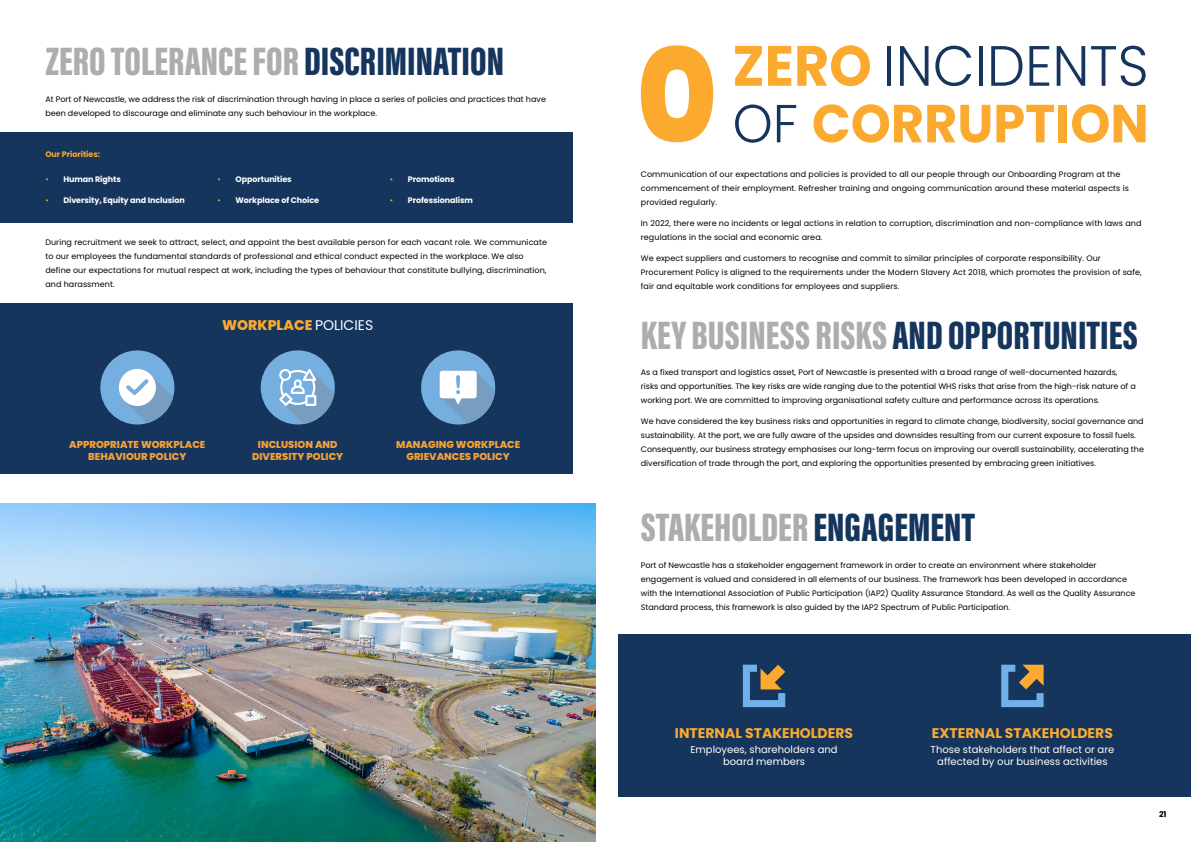
<style>
.page{position:relative;width:1191px;height:842px;background:#fff}
.page>*{position:absolute;margin:0;border:0;box-sizing:border-box;transform-origin:0 0}
.t1{font:40.8px "Acumin Variable Concept";color:#acadac}
.t2{font:700 14px "Poppins";color:#fbaa2f}
.t3{font:800 14px "Poppins";color:#fbaa2f}
.t4{font:10px/12px "Poppins";color:#fff;text-align:center}
.t5{font:800 10px/12px "Poppins";color:#f5a136;text-align:center}
.t6{font:8px/14px "Poppins";color:#000}
.t7{font:700 8px "Poppins";letter-spacing:-.01em;color:#fff}
.t8{font:700 8px "Poppins";letter-spacing:-.01em;color:#faa82e}
.t9{font:700 8px "Poppins";color:#000}
.s1{color:#16355d}
.s2{font-weight:400;color:#fbaa2f}
.s3{font-weight:400;color:#fff}
</style>
<div class="page">
<div style="left:0;top:303px;width:573px;height:171px;background:#16355d"></div>
<div style="left:0;top:132px;width:573px;height:90px;background:#16355d"></div>
<svg style="left:735px;top:46px;width:27px;height:40px"></svg>
<svg style="left:768px;top:46px;width:23px;height:40px"></svg>
<svg style="left:797px;top:45px;width:73px;height:41px"></svg>
<hr style="left:887px;top:46px;width:4px;height:40px;background:#16355d">
<svg style="left:900px;top:46px;width:28px;height:40px"></svg>
<svg style="left:935px;top:46px;width:36px;height:40px"></svg>
<svg style="left:979px;top:46px;width:3px;height:40px"></svg>
<svg style="left:991px;top:46px;width:31px;height:40px"></svg>
<svg style="left:1029px;top:46px;width:20px;height:40px"></svg>
<svg style="left:1056px;top:46px;width:29px;height:40px"></svg>
<svg style="left:1091px;top:46px;width:54px;height:40px"></svg>
<svg style="left:735px;top:104px;width:35px;height:39px"></svg>
<svg style="left:777px;top:105px;width:19px;height:37px"></svg>
<svg style="left:813px;top:104px;width:177px;height:39px"></svg>
<svg style="left:996px;top:105px;width:58px;height:37px"></svg>
<div style="left:1058px;top:105px;width:9px;height:37px;background:#fbaa2f"></div>
<svg style="left:1072px;top:104px;width:73px;height:39px"></svg>
<svg style="left:641px;top:45px;width:72px;height:97px"></svg>
<div style="left:421px;top:350px;width:74px;height:74px;background:#75afdf;border-radius:50%"></div>
<svg style="left:439px;top:371px;width:56px;height:53px"></svg>
<div style="left:261px;top:350px;width:74px;height:74px;background:#75afdf;border-radius:50%"></div>
<svg style="left:279px;top:369px;width:55px;height:55px"></svg>
<div style="left:100px;top:350px;width:74px;height:74px;background:#75afdf;border-radius:50%"></div>
<svg style="left:119px;top:368px;width:54px;height:55px"></svg>
<div style="left:618px;top:634px;width:573px;height:163px;background:#16355d"></div>
<svg style="left:743px;top:665px;width:42px;height:42px"></svg>
<svg style="left:1001px;top:665px;width:42px;height:42px"></svg>
<img style="left:0;top:504px;width:595px;height:338px">
<h1 class="t1" style="left:45px;top:33px;width:460px">ZERO TOLERANCE FOR <span class="s1">DISCRIMINATION</span></h1>
<p class="t6" style="left:45px;top:92px;width:502px">At Port of Newcastle, we address the risk of discrimination through having in place a series of policies and practices that have been developed to discourage and eliminate any such behaviour in the workplace.</p>
<p class="t8" style="left:45px;top:150px;width:56px">Our Priorities:</p>
<p class="t7" style="left:45px;top:175px;width:77px"><span class="s2">•</span> Human Rights</p>
<p class="t7" style="left:45px;top:196px;width:141px"><span class="s2">•</span> Diversity, Equity and Inclusion</p>
<p class="t7" style="left:217px;top:175px;width:76px"><span class="s2">•</span> Opportunities</p>
<p class="t7" style="left:217px;top:196px;width:103px"><span class="s2">•</span> Workplace of Choice</p>
<p class="t7" style="left:390px;top:175px;width:66px"><span class="s2">•</span> Promotions</p>
<p class="t7" style="left:390px;top:196px;width:85px"><span class="s2">•</span> Professionalism</p>
<p class="t6" style="left:45px;top:235px;width:503px">During recruitment we seek to attract, select, and appoint the best available person for each vacant role. We communicate to our employees the fundamental standards of professional and ethical conduct expected in the workplace. We also define our expectations for mutual respect at work, including the types of behaviour that constitute bullying, discrimination, and harassment.</p>
<h2 class="t3" style="left:222px;top:317px;width:153px">WORKPLACE <span class="s3">POLICIES</span></h2>
<p class="t5" style="left:69px;top:438px;width:138px">APPROPRIATE WORKPLACE<br>BEHAVIOUR POLICY</p>
<p class="t5" style="left:396px;top:438px;width:126px">MANAGING WORKPLACE<br>GRIEVANCES POLICY</p>
<p class="t5" style="left:252px;top:438px;width:93px">INCLUSION AND<br>DIVERSITY POLICY</p>
<p class="t6" style="left:641px;top:167px;width:489px">Communication of our expectations and policies is provided to all our people through our Onboarding Program at the commencement of their employment. Refresher training and ongoing communication around these material aspects is provided regularly.</p>
<p class="t6" style="left:641px;top:216px;width:502px">In 2022, there were no incidents or legal actions in relation to corruption, discrimination and non-compliance with laws and regulations in the social and economic area.</p>
<p class="t6" style="left:641px;top:251px;width:502px">We expect suppliers and customers to recognise and commit to similar principles of corporate responsibility. Our<br>Procurement Policy is aligned to the requirements under the Modern Slavery Act 2018, which promotes the provision of safe, fair and equitable work conditions for employees and suppliers.</p>
<h1 class="t1" style="left:641px;top:307px;width:498px">KEY BUSINESS RISKS<span class="s1">AND OPPORTUNITIES</span></h1>
<p class="t6" style="left:641px;top:366px;width:496px">As a fixed transport and logistics asset, Port of Newcastle is presented with a broad range of well-documented hazards, risks and opportunities. The key risks are wide ranging due to the potential WHS risks that arise from the high-risk nature of a working port. We are committed to improving organisational safety culture and performance across its operations.</p>
<p class="t6" style="left:641px;top:415px;width:504px">We have considered the key business risks and opportunities in regard to climate change, biodiversity, social governance and sustainability. At the port, we are fully aware of the upsides and downsides resulting from our current exposure to fossil fuels.<br>Consequently, our business strategy emphasises our long-term focus on improving our overall sustainability, accelerating the diversification of trade through the port, and exploring the opportunities presented by embracing green initiatives.</p>
<h1 class="t1" style="left:641px;top:499px;width:336px">STAKEHOLDER<span class="s1">ENGAGEMENT</span></h1>
<p class="t6" style="left:641px;top:558px;width:496px">Port of Newcastle has a stakeholder engagement framework in order to create an environment where stakeholder engagement is valued and considered in all elements of our business. The framework has been developed in accordance with the International Association of Public Participation (IAP2) Quality Assurance Standard. As well as the Quality Assurance Standard process, this framework is also guided by the IAP2 Spectrum of Public Participation.</p>
<h2 class="t2" style="left:675px;top:725px;width:180px">INTERNAL STAKEHOLDERS</h2>
<p class="t4" style="left:690px;top:744px;width:149px">Employees, shareholders and board members</p>
<h2 class="t2" style="left:932px;top:725px;width:182px">EXTERNAL STAKEHOLDERS</h2>
<p class="t4" style="left:930px;top:744px;width:185px">Those stakeholders that affect or are affected by our business activities</p>
<p class="t9" style="left:1159px;top:810px;width:9px">21</p>
</div>
